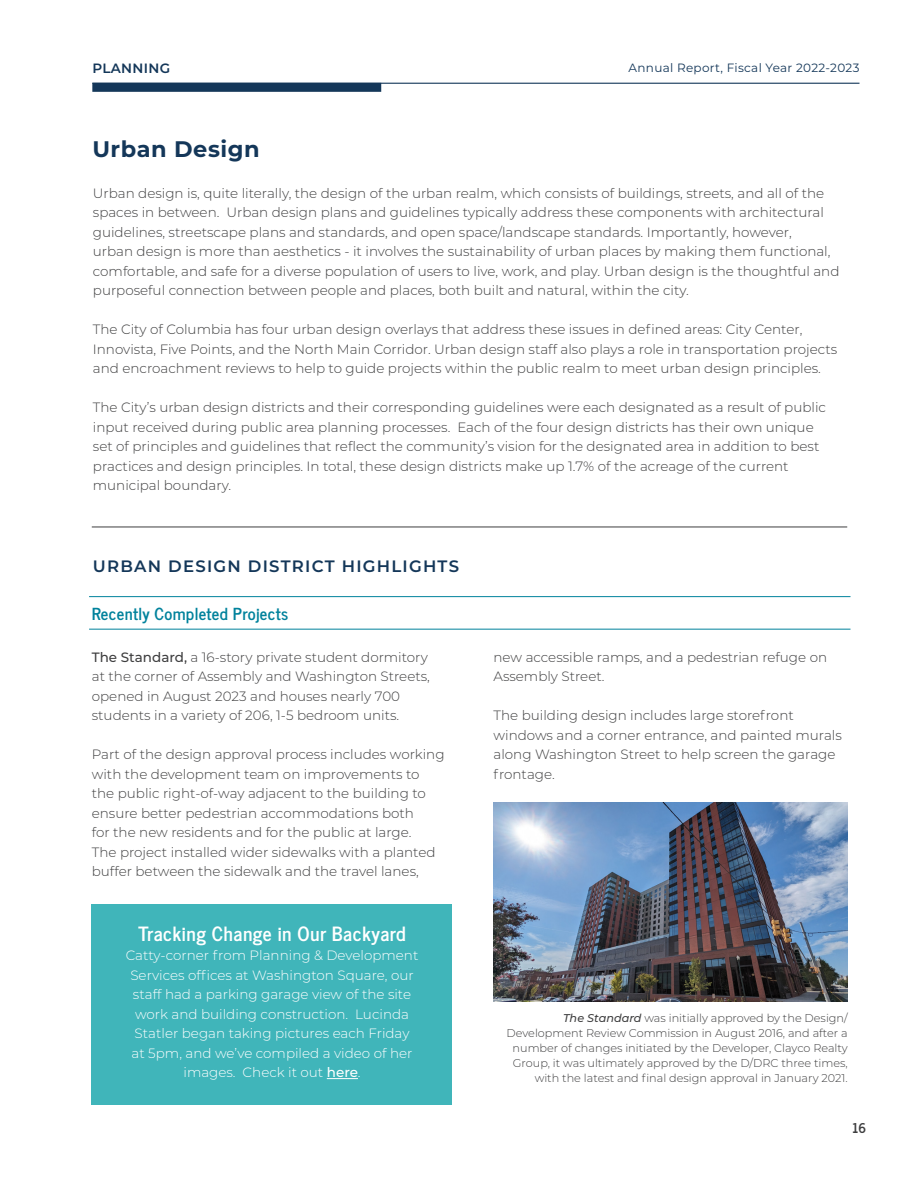
<style>
.page{position:relative;width:918px;height:1188px;background:#fff}
.page>*{position:absolute;margin:0;border:0;box-sizing:border-box;transform-origin:0 0}
.Heading_1{font:700 22.5px "Montserrat";letter-spacing:.025em;color:#143759}
.Callout_Text{font:700 19.5px "News Cycle";letter-spacing:.025em;color:#fff}
.Heading_2{font:600 16.5px "Montserrat";letter-spacing:.075em;color:#143759}
.Heading_3_w__Double{font:700 16.5px "News Cycle";letter-spacing:.025em;color:#00829c}
.Body_Copy{font:300 13.5px/19.5px "Montserrat";color:#3e3e3f}
.t1{font:300 13.5px/19.5px "Montserrat";color:#fff;text-align:center}
.t2{font:600 13.5px "Montserrat";letter-spacing:.025em;color:#143759}
.t3{font:700 13.5px "News Cycle";color:#3e3e3f}
.t4{font:12px "Montserrat";letter-spacing:.025em;color:#143759}
.t5{font:300 11.25px/15px "Montserrat";color:#3e3e3f;text-align:right}
.s1{font-weight:500}
.s2{font-weight:500;font-style:italic}
</style>
<div class="page">
<div style="left:92px;top:83px;width:289px;height:9px;background:#143759"></div>
<hr style="left:92px;top:83px;width:768px;height:1px;background:#143759">
<hr style="left:92px;top:527px;width:755px;height:1px;background:#3e3e3f">
<hr style="left:89px;top:629px;width:761px;height:1px;background:#00829c">
<hr style="left:89px;top:596px;width:761px;height:1px;background:#00829c">
<div style="left:92px;top:904px;width:360px;height:201px;background:#40b5ba"></div>
<hr style="left:327px;top:1078px;width:31px;height:1px;background:#fff">
<img style="left:494px;top:802px;width:354px;height:200px">
<p class="t2" style="left:92px;top:59px;width:79px">PLANNING</p>
<p class="t4" style="left:629px;top:59px;width:232px">Annual Report, Fiscal Year 2022-2023</p>
<p class="Heading_1" style="left:92px;top:133px;width:169px">Urban Design</p>
<p class="Body_Copy" style="left:93px;top:183px;width:748px">Urban design is, quite literally, the design of the urban realm, which consists of buildings, streets, and all of the spaces in between. Urban design plans and guidelines typically address these components with architectural guidelines, streetscape plans and standards, and open space/landscape standards. Importantly, however,<br>urban design is more than aesthetics - it involves the sustainability of urban places by making them functional, comfortable, and safe for a diverse population of users to live, work, and play. Urban design is the thoughtful and purposeful connection between people and places, both built and natural, within the city.</p>
<p class="Body_Copy" style="left:93px;top:319px;width:746px">The City of Columbia has four urban design overlays that address these issues in defined areas: City Center,<br>Innovista, Five Points, and the North Main Corridor. Urban design staff also plays a role in transportation projects and encroachment reviews to help to guide projects within the public realm to meet urban design principles.</p>
<p class="Body_Copy" style="left:93px;top:397px;width:735px">The City’s urban design districts and their corresponding guidelines were each designated as a result of public input received during public area planning processes. Each of the four design districts has their own unique set of principles and guidelines that reflect the community’s vision for the designated area in addition to best practices and design principles. In total, these design districts make up 1.7% of the acreage of the current municipal boundary.</p>
<p class="Heading_2" style="left:93px;top:554px;width:368px">URBAN DESIGN DISTRICT HIGHLIGHTS</p>
<p class="Heading_3_w__Double" style="left:92px;top:599px;width:198px">Recently Completed Projects</p>
<p class="Body_Copy" style="left:92px;top:647px;width:340px"><span class="s1">The Standard,</span> a 16-story private student dormitory at the corner of Assembly and Washington Streets, opened in August 2023 and houses nearly 700 students in a variety of 206, 1-5 bedroom units.</p>
<p class="Body_Copy" style="left:92px;top:744px;width:354px">Part of the design approval process includes working with the development team on improvements to the public right-of-way adjacent to the building to ensure better pedestrian accommodations both<br>for the new residents and for the public at large.<br>The project installed wider sidewalks with a planted buffer between the sidewalk and the travel lanes,</p>
<p class="Callout_Text" style="left:138px;top:916px;width:269px">Tracking Change in Our Backyard</p>
<p class="t1" style="left:126px;top:945px;width:294px">Catty-corner from Planning &amp; Development Services offices at Washington Square, our staff had a parking garage view of the site work and building construction. Lucinda Statler began taking pictures each Friday<br>at 5pm, and we’ve compiled a video of her images. Check it out <span class="s1">here</span>.</p>
<p class="Body_Copy" style="left:494px;top:647px;width:335px">new accessible ramps, and a pedestrian refuge on<br>Assembly Street.</p>
<p class="Body_Copy" style="left:494px;top:705px;width:350px">The building design includes large storefront windows and a corner entrance, and painted murals along Washington Street to help screen the garage frontage.</p>
<p class="t5" style="left:507px;top:1010px;width:343px"><span class="s2">The Standard</span> was initially approved by the Design/ Development Review Commission in August 2016, and after a number of changes initiated by the Developer, Clayco Realty Group, it was ultimately approved by the D/DRC three times, with the latest and final design approval in January 2021.</p>
<p class="t3" style="left:853px;top:1116px;width:15px">16</p>
</div>
